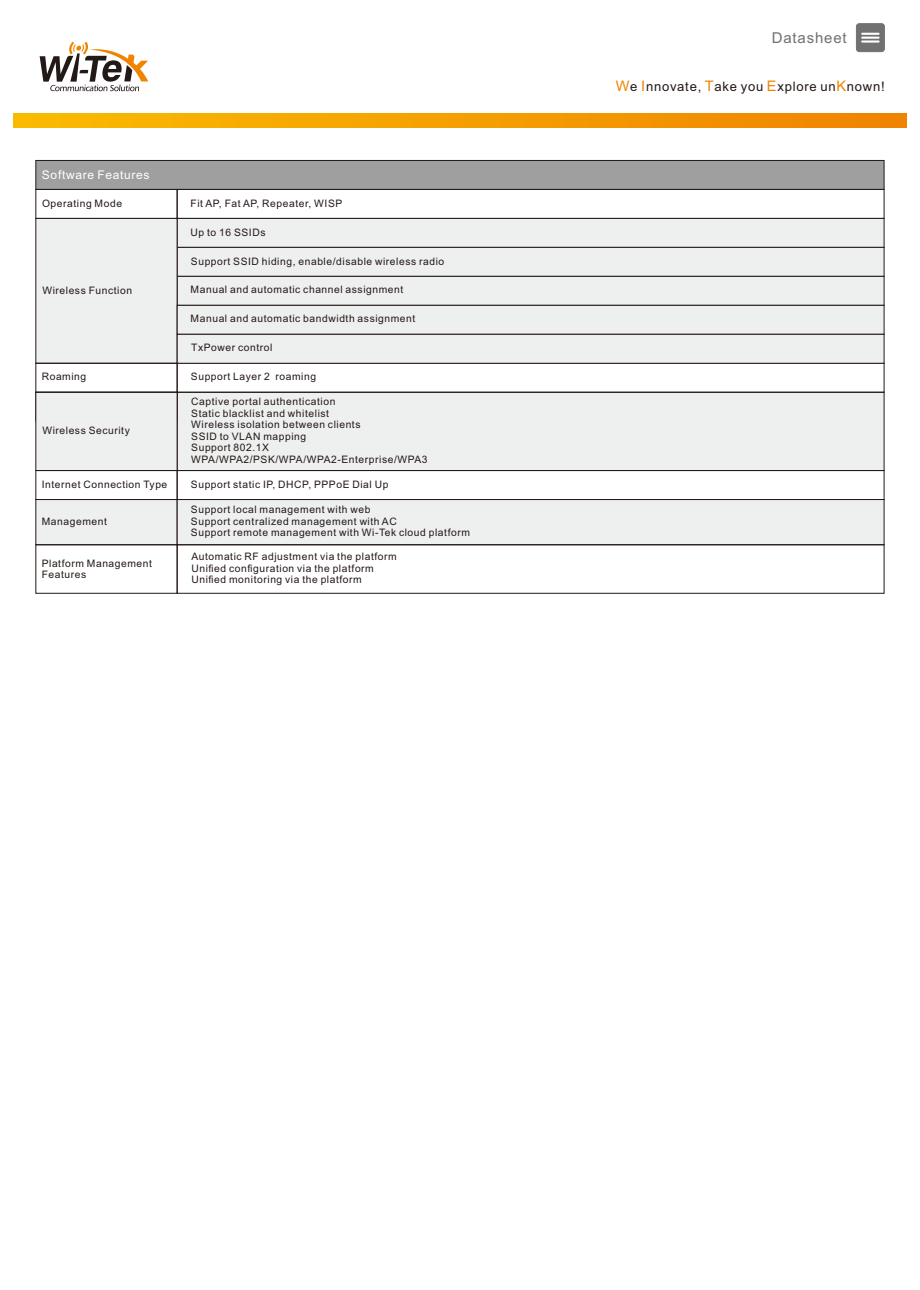
<style>
.page{position:relative;width:920px;height:1290px;background:#fff}
.page>*{position:absolute;margin:0;border:0;box-sizing:border-box;transform-origin:0 0}
.t1{font:15px "Arial";letter-spacing:.055em;color:#717171}
.t2{font:13.05px "Arial";letter-spacing:.055em;color:#231916}
.t3{font:12px "Arial";letter-spacing:.055em;color:#fff}
.t4{font:10.35px/11.6px "Arial";letter-spacing:.055em;color:#231916}
.s1{font-size:14.55px;color:#f08300}
</style>
<div class="page">
<div style="left:177px;top:544px;width:707px;height:50px;border:1px solid #231916"></div>
<div style="left:35px;top:544px;width:143px;height:50px;border:1px solid #231916"></div>
<svg style="left:35px;top:160px;width:850px;height:386px"></svg>
<svg style="left:40px;top:42px;width:108px;height:49px"></svg>
<svg style="left:14px;top:113px;width:892px;height:15px;background:#f49f00"></svg>
<div style="left:856px;top:23px;width:29px;height:29px;background:#717171;border:1px solid #717171;border-radius:3px"></div>
<svg style="left:862px;top:33px;width:17px;height:6px"></svg>
<hr style="left:862px;top:40px;width:17px;height:3px;background:#fff">
<p class="t3" style="left:42px;top:170px;width:109px">Software Features</p>
<p class="t4" style="left:42px;top:198px;width:82px">Operating Mode</p>
<p class="t4" style="left:191px;top:198px;width:153px">Fit AP, Fat AP, Repeater, WISP</p>
<p class="t4" style="left:191px;top:227px;width:76px">Up to 16 SSIDs</p>
<p class="t4" style="left:191px;top:256px;width:255px">Support SSID hiding, enable/disable wireless radio</p>
<p class="t4" style="left:42px;top:286px;width:91px">Wireless Function</p>
<p class="t4" style="left:191px;top:285px;width:214px">Manual and automatic channel assignment</p>
<p class="t4" style="left:191px;top:314px;width:226px">Manual and automatic bandwidth assignment</p>
<p class="t4" style="left:191px;top:343px;width:83px">TxPower control</p>
<p class="t4" style="left:42px;top:372px;width:46px">Roaming</p>
<p class="t4" style="left:191px;top:372px;width:127px">Support Layer 2 roaming</p>
<p class="t4" style="left:42px;top:426px;width:89px">Wireless Security</p>
<p class="t4" style="left:42px;top:479px;width:127px">Internet Connection Type</p>
<p class="t4" style="left:191px;top:397px;width:238px">Captive portal authentication<br>Static blacklist and whitelist<br>Wireless isolation between clients<br>SSID to VLAN mapping<br>Support 802.1X<br>WPA/WPA2/PSK/WPA/WPA2-Enterprise/WPA3</p>
<p class="t4" style="left:191px;top:479px;width:199px">Support static IP, DHCP, PPPoE Dial Up</p>
<p class="t4" style="left:42px;top:516px;width:67px">Management</p>
<p class="t4" style="left:191px;top:505px;width:281px">Support local management with web<br>Support centralized management with AC<br>Support remote management with Wi-Tek cloud platform</p>
<p class="t4" style="left:42px;top:558px;width:112px">Platform Management<br>Features</p>
<p class="t4" style="left:191px;top:552px;width:207px">Automatic RF adjustment via the platform<br>Unified configuration via the platform<br>Unified monitoring via the platform</p>
<h1 class="t1" style="left:772px;top:32px;width:77px">Datasheet</h1>
<p class="t2" style="left:616px;top:81px;width:270px"><span class="s1">W</span>e <span class="s1">I</span>nnovate, <span class="s1">T</span>ake you <span class="s1">E</span>xplore un<span class="s1">K</span>nown!</p>
</div>
